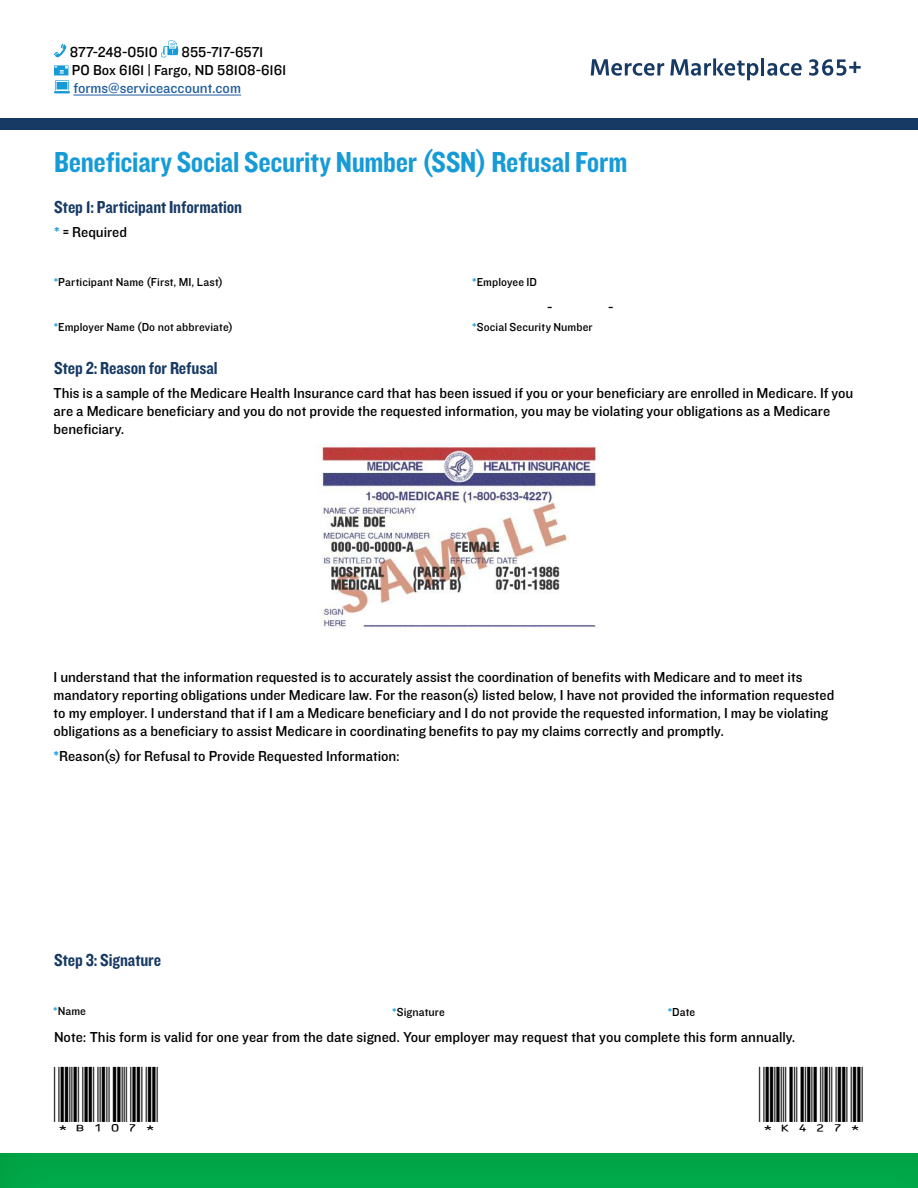
<style>
.page{position:relative;width:918px;height:1188px;background:#fff}
.page>*{position:absolute;margin:0;border:0;box-sizing:border-box;transform-origin:0 0}
.t1{font:30px "Knockout 50 Welterweight";letter-spacing:-.01em;color:#179bd7}
.body{font:18px "Knockout 50 Welterweight";letter-spacing:-.005em;color:#173a64}
.t2{font:18px "ID Automation HC39 M";color:#000}
.body-2{font:15px/18px "Knockout 31 Junior Middlewt";color:#000}
.t3{font:15px "Knockout 31 Junior Middlewt";color:#215e9e}
.body-3{font:12px "Knockout 31 Junior Middlewt";letter-spacing:.005em;color:#000}
.s1{color:#179bd7}
</style>
<div class="page">
<div style="left:0;top:1141px;width:918px;height:47px;background:#00ab4c;opacity:.3"></div>
<div style="left:0;top:118px;width:918px;height:12px;background:#173a64"></div>
<hr style="left:73px;top:95px;width:168px;height:1px;background:#215e9e">
<svg style="left:54px;top:43px;width:12px;height:14px"></svg>
<svg style="left:161px;top:40px;width:18px;height:17px"></svg>
<svg style="left:54px;top:65px;width:16px;height:28px"></svg>
<svg style="left:591px;top:59px;width:73px;height:17px"></svg>
<svg style="left:670px;top:58px;width:88px;height:22px"></svg>
<hr style="left:761px;top:58px;width:3px;height:17px;background:#173a64">
<svg style="left:767px;top:63px;width:35px;height:13px"></svg>
<svg style="left:809px;top:59px;width:52px;height:17px"></svg>
<img style="left:321px;top:444px;width:279px;height:185px">
<p class="body-2" style="left:70px;top:43px;width:89px">877-248-0510</p>
<p class="body-2" style="left:72px;top:43px;width:216px;text-indent:110px">855-717-6571<br>PO Box 6161 | Fargo, ND 58108-6161</p>
<p class="t3" style="left:73px;top:78px;width:169px">forms@serviceaccount.com</p>
<h1 class="t1" style="left:54px;top:143px;width:575px">Beneficiary Social Security Number (SSN) Refusal Form</h1>
<p class="body" style="left:54px;top:195px;width:189px">Step 1: Participant Information</p>
<p class="body-2" style="left:54px;top:223px;width:74px"><span class="s1">*</span> = Required</p>
<p class="body-3" style="left:54px;top:274px;width:171px"><span class="s1">*</span>Participant Name (First, MI, Last)</p>
<p class="body-3" style="left:472px;top:274px;width:66px"><span class="s1">*</span>Employee ID</p>
<p class="body-2" style="left:547px;top:297px;width:7px">-</p>
<p class="body-2" style="left:608px;top:297px;width:7px">-</p>
<p class="body-3" style="left:54px;top:318px;width:181px"><span class="s1">*</span>Employer Name (Do not abbreviate)</p>
<p class="body-3" style="left:472px;top:318px;width:122px"><span class="s1">*</span>Social Security Number</p>
<p class="body" style="left:54px;top:357px;width:165px">Step 2: Reason for Refusal</p>
<p class="body-2" style="left:54px;top:383px;width:801px">This is a sample of the Medicare Health Insurance card that has been issued if you or your beneficiary are enrolled in Medicare. If you are a Medicare beneficiary and you do not provide the requested information, you may be violating your obligations as a Medicare beneficiary.</p>
<p class="body-2" style="left:54px;top:667px;width:782px">I understand that the information requested is to accurately assist the coordination of benefits with Medicare and to meet its mandatory reporting obligations under Medicare law. For the reason(s) listed below, I have not provided the information requested to my employer. I understand that if I am a Medicare beneficiary and I do not provide the requested information, I may be violating obligations as a beneficiary to assist Medicare in coordinating benefits to pay my claims correctly and promptly.</p>
<p class="body-2" style="left:54px;top:746px;width:348px"><span class="s1">*</span>Reason(s) for Refusal to Provide Requested Information:</p>
<p class="body" style="left:54px;top:948px;width:109px">Step 3: Signature</p>
<p class="body-3" style="left:53px;top:1003px;width:34px"><span class="s1">*</span>Name</p>
<p class="body-3" style="left:392px;top:1004px;width:54px"><span class="s1">*</span>Signature</p>
<p class="body-3" style="left:668px;top:1004px;width:29px"><span class="s1">*</span>Date</p>
<p class="body-2" style="left:54px;top:1028px;width:743px">Note: This form is valid for one year from the date signed. Your employer may request that you complete this form annually.</p>
<p class="t2" style="left:54px;top:1105px;width:106px">*B107*</p>
<p class="t2" style="left:759px;top:1105px;width:106px">*K427*</p>
</div>
